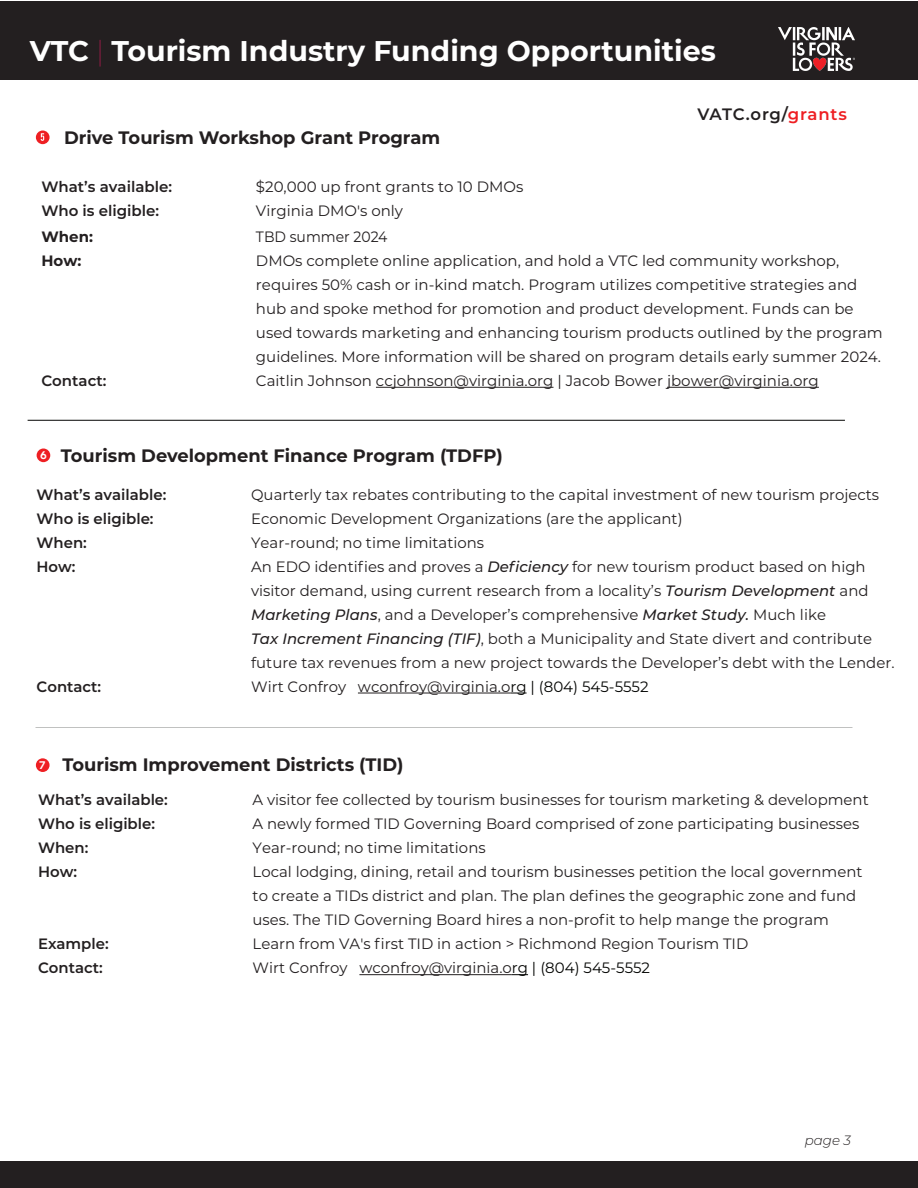
<style>
.page{position:relative;width:918px;height:1188px;background:#fff}
.page>*{position:absolute;margin:0;border:0;box-sizing:border-box;transform-origin:0 0}
.t1{font:700 28.5px "Montserrat";color:#fff}
.t2{font:700 18px "Montserrat";color:#231f20}
.t3{font:600 16.5px "Montserrat";letter-spacing:.045em;color:#231f20}
.t4{font:15px/24px "Montserrat";color:#231f20}
.t5{font:600 15px "Montserrat";color:#231f20}
.t6{font:15px "Montserrat";color:#231f20;scale:.93 1}
.t7{font:700 15px "Montserrat";color:#231f20}
.t8{font:italic 300 13.5px "Montserrat";color:#231f20}
.t9{font:10.5px "Captain Marvel";color:#fff}
.s1{font-weight:100;color:#d51a5c}
.s2{color:#ee1f23}
.s3{font-weight:500;font-style:italic}
.s4{color:#040503}
</style>
<div class="page">
<div style="left:0;top:1162px;width:918px;height:26px;background:#231f20"></div>
<hr style="left:376px;top:387px;width:177px;height:1px;background:#231f20">
<hr style="left:667px;top:387px;width:152px;height:1px;background:#231f20">
<hr style="left:358px;top:693px;width:152px;height:1px;background:#231f20">
<svg style="left:510px;top:693px;width:17px;height:1px"></svg>
<hr style="left:359px;top:974px;width:153px;height:1px;background:#231f20">
<svg style="left:512px;top:974px;width:16px;height:1px"></svg>
<div style="left:1px;top:1px;width:917px;height:79px;background:#231f20"></div>
<div style="left:37px;top:449px;width:13px;height:13px;background:#ee1f23;border-radius:50%"></div>
<img style="left:778px;top:27px;width:77px;height:44px">
<svg style="left:36px;top:131px;width:14px;height:13px"></svg>
<svg style="left:41px;top:133px;width:3px;height:8px"></svg>
<div style="left:36px;top:758px;width:14px;height:14px;background:#ee1f23;border-radius:50%"></div>
<h1 class="t1" style="left:30px;top:30px;width:688px">VTC <span class="s1">|</span> Tourism Industry Funding Opportunities</h1>
<p class="t3" style="left:697px;top:102px;width:151px">VATC.org/<span class="s2">grants</span></p>
<p class="t2" style="left:64px;top:125px;width:378px">Drive Tourism Workshop Grant Program</p>
<p class="t5" style="left:41px;top:176px;width:132px">What’s available:</p>
<p class="t4" style="left:256px;top:174px;width:269px">$20,000 up front grants to 10 DMOs</p>
<p class="t5" style="left:41px;top:200px;width:119px">Who is eligible:</p>
<p class="t4" style="left:256px;top:198px;width:149px">Virginia DMO's only</p>
<p class="t7" style="left:41px;top:226px;width:53px">When:</p>
<p class="t6" style="left:256px;top:226px;width:143px">TBD summer 2024</p>
<p class="t7" style="left:41px;top:250px;width:41px">How:</p>
<p class="t4" style="left:256px;top:248px;width:628px">DMOs complete online application, and hold a VTC led community workshop, requires 50% cash or in-kind match. Program utilizes competitive strategies and hub and spoke method for promotion and product development. Funds can be used towards marketing and enhancing tourism products outlined by the program guidelines. More information will be shared on program details early summer 2024.</p>
<p class="t5" style="left:41px;top:370px;width:67px">Contact:</p>
<p class="t4" style="left:256px;top:368px;width:564px">Caitlin Johnson ccjohnson@virginia.org | Jacob Bower jbower@virginia.org</p>
<p class="t2" style="left:61px;top:443px;width:444px">Tourism Development Finance Program (TDFP)</p>
<p class="t5" style="left:37px;top:484px;width:131px">What’s available:</p>
<p class="t4" style="left:251px;top:482px;width:630px">Quarterly tax rebates contributing to the capital investment of new tourism projects</p>
<p class="t5" style="left:37px;top:508px;width:119px">Who is eligible:</p>
<p class="t4" style="left:251px;top:506px;width:433px">Economic Development Organizations (are the applicant)</p>
<p class="t5" style="left:37px;top:532px;width:52px">When:</p>
<p class="t4" style="left:251px;top:530px;width:235px">Year-round; no time limitations</p>
<p class="t5" style="left:37px;top:556px;width:41px">How:</p>
<p class="t4" style="left:251px;top:554px;width:645px">An EDO identifies and proves a <span class="s3">Deficiency</span> for new tourism product based on high visitor demand, using current research from a locality’s <span class="s3">Tourism Development</span> and <span class="s3">Marketing Plans</span>, and a Developer’s comprehensive <span class="s3">Market Study.</span> Much like<br><span class="s3">Tax Increment Financing (TIF)</span>, both a Municipality and State divert and contribute future tax revenues from a new project towards the Developer’s debt with the Lender.</p>
<p class="t5" style="left:37px;top:676px;width:66px">Contact:</p>
<p class="t4" style="left:251px;top:674px;width:399px">Wirt Confroy wconfroy@virginia.o<span class="s4">rg | (804) 545-5552</span></p>
<p class="t9" style="left:40px;top:449px;width:8px">6</p>
<p class="t2" style="left:62px;top:751px;width:343px">Tourism Improvement Districts (TID)</p>
<p class="t5" style="left:38px;top:789px;width:131px">What’s available:</p>
<p class="t4" style="left:253px;top:787px;width:618px">A visitor fee collected by tourism businesses for tourism marketing &amp; development</p>
<p class="t5" style="left:38px;top:813px;width:119px">Who is eligible:</p>
<p class="t4" style="left:253px;top:811px;width:608px">A newly formed TID Governing Board comprised of zone participating businesses</p>
<p class="t5" style="left:38px;top:837px;width:52px">When:</p>
<p class="t4" style="left:253px;top:835px;width:235px">Year-round; no time limitations</p>
<p class="t5" style="left:38px;top:861px;width:41px">How:</p>
<p class="t4" style="left:253px;top:859px;width:611px">Local lodging, dining, retail and tourism businesses petition the local government to create a TIDs district and plan. The plan defines the geographic zone and fund uses. The TID Governing Board hires a non-profit to help mange the program</p>
<p class="t5" style="left:38px;top:933px;width:72px">Example:</p>
<p class="t4" style="left:253px;top:931px;width:497px">Learn from VA's first TID in action &gt; Richmond Region Tourism TID</p>
<p class="t5" style="left:38px;top:957px;width:66px">Contact:</p>
<p class="t4" style="left:253px;top:955px;width:399px">Wirt Confroy wconfroy@virginia.o<span class="s4">rg | (804) 545-5552</span></p>
<p class="t9" style="left:39px;top:759px;width:8px">7</p>
<p class="t8" style="left:805px;top:1131px;width:48px">page 3</p>
</div>
